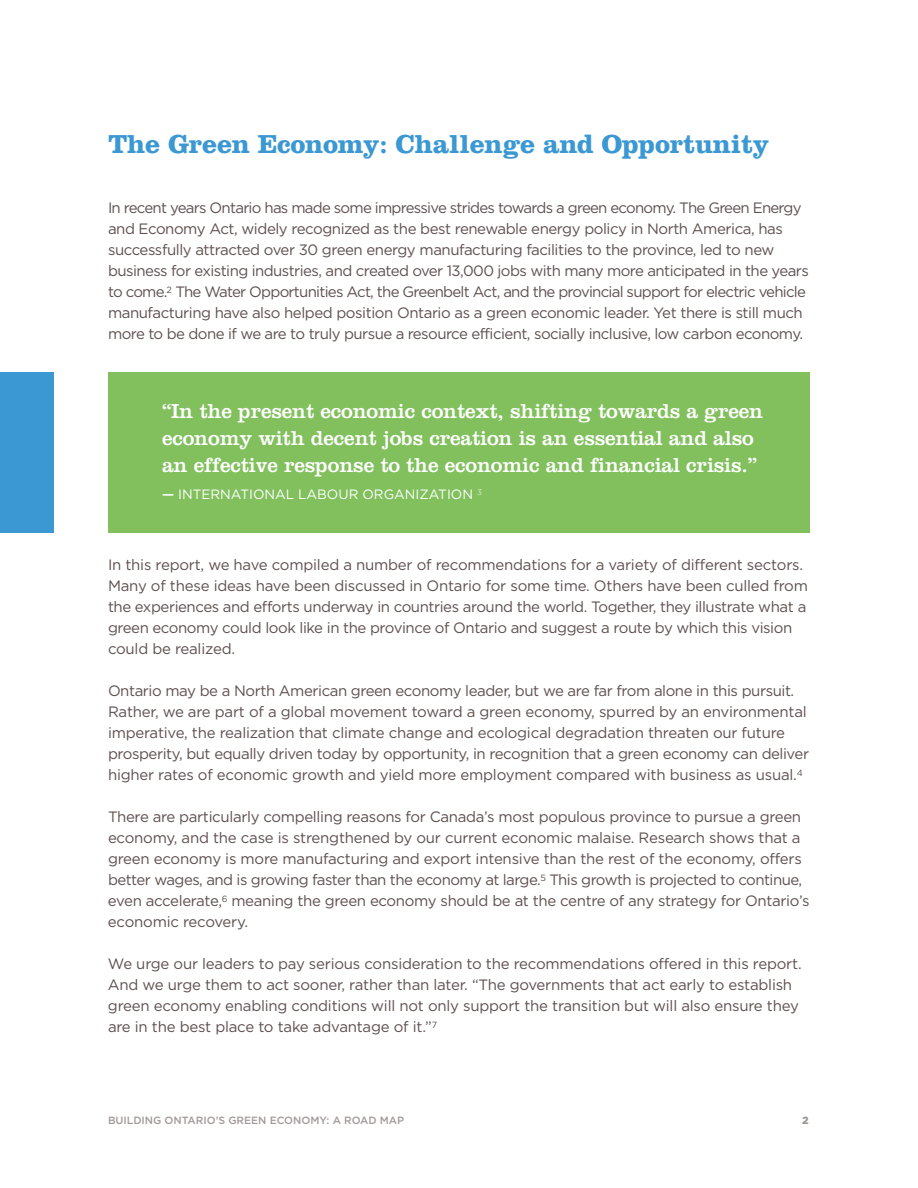
<style>
.page{position:relative;width:918px;height:1188px;background:#fff}
.page>*{position:absolute;margin:0;border:0;box-sizing:border-box;transform-origin:0 0}
.t1{font:700 27px "Clarendon";letter-spacing:-.005em;color:#3b98d3}
.t2{font:21px/27px "Clarendon";letter-spacing:-.005em;color:#fff}
.t3{font:15px/21px "Gotham";letter-spacing:-.03em;color:#5d514e}
.t4{font:13.5px "Gotham";color:#fff}
.t5{font:500 10.5px "Gotham";color:#a29997}
.t6{font:900 10.5px "Gotham";color:#a29997}
.s1{font-weight:500}
</style>
<div class="page">
<div style="left:108px;top:372px;width:702px;height:161px;background:#81c05d"></div>
<div style="left:0;top:372px;width:54px;height:161px;background:#3b98d3"></div>
<h1 class="t1" style="left:108px;top:135px;width:663px">The Green Economy: Challenge and Opportunity</h1>
<p class="t3" style="left:108px;top:198px;width:702px">In recent years Ontario has made some impressive strides towards a green economy. The Green Energy and Economy Act, widely recognized as the best renewable energy policy in North America, has successfully attracted over 30 green energy manufacturing facilities to the province, led to new business for existing industries, and created over 13,000 jobs with many more anticipated in the years to come.<sup>2</sup> The Water Opportunities Act, the Greenbelt Act, and the provincial support for electric vehicle manufacturing have also helped position Ontario as a green economic leader. Yet there is still much more to be done if we are to truly pursue a resource efficient, socially inclusive, low carbon economy.</p>
<h2 class="t2" style="left:162px;top:400px;width:603px">“In the present economic context, shifting towards a green economy with decent jobs creation is an essential and also an effective response to the economic and financial crisis.”</h2>
<p class="t4" style="left:162px;top:486px;width:322px"><span class="s1">—</span> INTERNATIONAL LABOUR ORGANIZATION <sup>3</sup></p>
<p class="t3" style="left:108px;top:555px;width:702px">In this report, we have compiled a number of recommendations for a variety of different sectors.<br>Many of these ideas have been discussed in Ontario for some time. Others have been culled from the experiences and efforts underway in countries around the world. Together, they illustrate what a green economy could look like in the province of Ontario and suggest a route by which this vision could be realized.</p>
<p class="t3" style="left:108px;top:681px;width:703px">Ontario may be a North American green economy leader, but we are far from alone in this pursuit.<br>Rather, we are part of a global movement toward a green economy, spurred by an environmental imperative, the realization that climate change and ecological degradation threaten our future prosperity, but equally driven today by opportunity, in recognition that a green economy can deliver higher rates of economic growth and yield more employment compared with business as usual.<sup>4</sup></p>
<p class="t3" style="left:108px;top:807px;width:703px">There are particularly compelling reasons for Canada’s most populous province to pursue a green economy, and the case is strengthened by our current economic malaise. Research shows that a green economy is more manufacturing and export intensive than the rest of the economy, offers better wages, and is growing faster than the economy at large.<sup>5</sup> This growth is projected to continue, even accelerate,<sup>6</sup> meaning the green economy should be at the centre of any strategy for Ontario’s economic recovery.</p>
<p class="t3" style="left:108px;top:954px;width:695px">We urge our leaders to pay serious consideration to the recommendations offered in this report.<br>And we urge them to act sooner, rather than later. “The governments that act early to establish green economy enabling conditions will not only support the transition but will also ensure they are in the best place to take advantage of it.”<sup>7</sup></p>
<p class="t5" style="left:108px;top:1114px;width:298px">BUILDING ONTARIO’S GREEN ECONOMY: A ROAD MAP</p>
<p class="t6" style="left:802px;top:1114px;width:8px">2</p>
</div>
